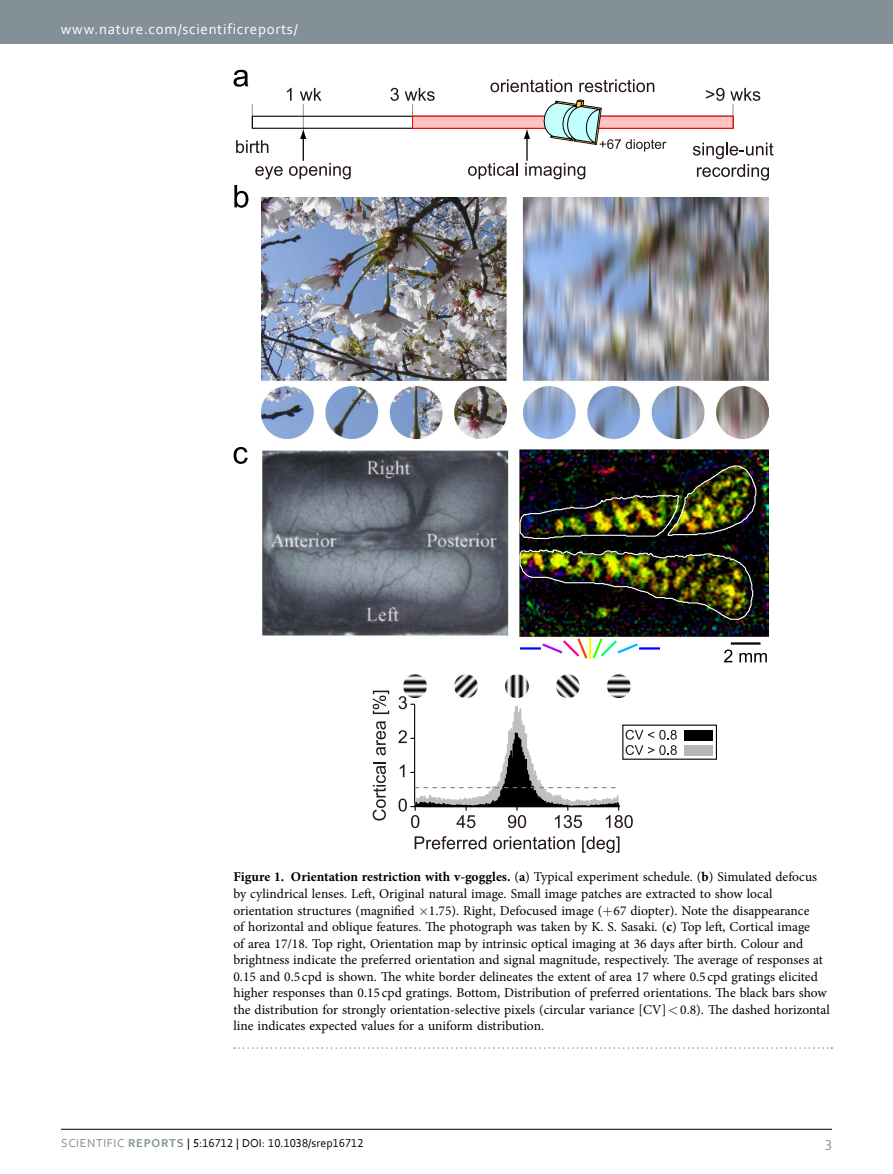
<style>
.page{position:relative;width:893px;height:1174px;background:#fff}
.page>*{position:absolute;margin:0;border:0;box-sizing:border-box;transform-origin:0 0}
.t1{font:15px "Corbel";letter-spacing:.045em;color:#fff}
.t2{font:15px "Corbel";color:#839097}
.t3{font:13.5px/16.5px "Minion Pro";color:#000}
.t4{font:12px "Corbel";color:#000}
.s1{font-weight:700}
.s2{color:#839097}
.s3{font-weight:700;color:#839097}
</style>
<div class="page">
<div style="left:0;top:0;width:893px;height:43px;background:#839097"></div>
<hr style="left:61px;top:1129px;width:771px;height:1px;background:#000">
<img style="left:261px;top:197px;width:508px;height:500px">
<img style="left:518px;top:464px;width:239px;height:157px">
<div style="left:252px;top:116px;width:481px;height:13px;border:1px solid #000"></div>
<svg style="left:693px;top:143px;width:80px;height:37px"></svg>
<div style="left:412px;top:116px;width:321px;height:13px;background:#ffc3c3;border:1px solid #f00"></div>
<svg style="left:390px;top:88px;width:9px;height:13px"></svg>
<svg style="left:405px;top:88px;width:30px;height:40px"></svg>
<svg style="left:706px;top:88px;width:18px;height:13px"></svg>
<svg style="left:730px;top:88px;width:30px;height:40px"></svg>
<svg style="left:490px;top:79px;width:82px;height:13px"></svg>
<svg style="left:579px;top:79px;width:75px;height:13px"></svg>
<svg style="left:233px;top:70px;width:118px;height:109px"></svg>
<svg style="left:234px;top:185px;width:14px;height:23px"></svg>
<svg style="left:234px;top:447px;width:14px;height:17px"></svg>
<hr style="left:520px;top:647px;width:21px;height:2px;background:#00f">
<svg style="left:540px;top:636px;width:100px;height:25px"></svg>
<hr style="left:639px;top:647px;width:21px;height:2px;background:#00f">
<svg style="left:724px;top:649px;width:8px;height:13px"></svg>
<svg style="left:739px;top:653px;width:28px;height:9px"></svg>
<hr style="left:526px;top:137px;width:2px;height:24px;background:#000">
<svg style="left:524px;top:128px;width:6px;height:11px"></svg>
<svg style="left:468px;top:163px;width:50px;height:16px"></svg>
<svg style="left:525px;top:163px;width:60px;height:16px"></svg>
<svg style="left:539px;top:99px;width:127px;height:52px"></svg>
<hr style="left:731px;top:642px;width:29px;height:2px;background:#000">
<div style="left:414px;top:703px;width:206px;height:104px;background:#fff;border:1px solid #fff"></div>
<hr style="left:414px;top:704px;width:1px;height:102px;background:#000">
<svg style="left:398px;top:730px;width:17px;height:13px"></svg>
<svg style="left:399px;top:696px;width:16px;height:13px"></svg>
<div style="left:503px;top:762px;width:2px;height:44px;border:1px solid #bfbfbf"></div>
<div style="left:505px;top:756px;width:2px;height:50px;border:1px solid #bfbfbf"></div>
<div style="left:506px;top:752px;width:2px;height:54px;border:1px solid #bfbfbf"></div>
<div style="left:507px;top:743px;width:2px;height:63px;border:1px solid #bfbfbf"></div>
<div style="left:508px;top:730px;width:2px;height:76px;border:1px solid #bfbfbf"></div>
<div style="left:509px;top:732px;width:2px;height:74px;border:1px solid #bfbfbf"></div>
<div style="left:510px;top:728px;width:2px;height:78px;border:1px solid #bfbfbf"></div>
<div style="left:511px;top:732px;width:2px;height:74px;border:1px solid #bfbfbf"></div>
<div style="left:512px;top:721px;width:3px;height:85px;border:1px solid #bfbfbf"></div>
<div style="left:514px;top:712px;width:2px;height:94px;border:1px solid #bfbfbf"></div>
<div style="left:515px;top:706px;width:2px;height:100px;border:1px solid #bfbfbf"></div>
<div style="left:516px;top:706px;width:2px;height:100px;border:1px solid #bfbfbf"></div>
<div style="left:517px;top:712px;width:2px;height:94px;border:1px solid #bfbfbf"></div>
<div style="left:518px;top:712px;width:2px;height:94px;border:1px solid #bfbfbf"></div>
<div style="left:519px;top:708px;width:2px;height:98px;border:1px solid #bfbfbf"></div>
<div style="left:520px;top:721px;width:2px;height:85px;background:#bfbfbf;border:1px solid #bfbfbf"></div>
<div style="left:522px;top:725px;width:2px;height:81px;border:1px solid #bfbfbf"></div>
<div style="left:523px;top:725px;width:2px;height:81px;border:1px solid #bfbfbf"></div>
<div style="left:524px;top:733px;width:2px;height:73px;border:1px solid #bfbfbf"></div>
<div style="left:525px;top:733px;width:2px;height:73px;border:1px solid #bfbfbf"></div>
<div style="left:526px;top:748px;width:2px;height:58px;border:1px solid #bfbfbf"></div>
<div style="left:527px;top:751px;width:2px;height:55px;border:1px solid #bfbfbf"></div>
<div style="left:528px;top:755px;width:2px;height:51px;border:1px solid #bfbfbf"></div>
<div style="left:529px;top:758px;width:2px;height:48px;border:1px solid #bfbfbf"></div>
<div style="left:531px;top:763px;width:2px;height:43px;border:1px solid #bfbfbf"></div>
<hr style="left:508px;top:758px;width:2px;height:49px;background:#000">
<div style="left:509px;top:755px;width:2px;height:52px;background:#000;border:1px solid #000"></div>
<div style="left:510px;top:750px;width:2px;height:57px;background:#000;border:1px solid #000"></div>
<hr style="left:511px;top:757px;width:2px;height:50px;background:#000">
<div style="left:512px;top:743px;width:3px;height:64px;background:#000;border:1px solid #000"></div>
<hr style="left:514px;top:739px;width:2px;height:68px;background:#000">
<hr style="left:515px;top:732px;width:2px;height:75px;background:#000">
<hr style="left:516px;top:733px;width:2px;height:74px;background:#000">
<hr style="left:517px;top:737px;width:2px;height:70px;background:#000">
<hr style="left:518px;top:738px;width:2px;height:69px;background:#000">
<hr style="left:519px;top:739px;width:2px;height:68px;background:#000">
<hr style="left:520px;top:747px;width:2px;height:60px;background:#000">
<div style="left:522px;top:751px;width:2px;height:56px;background:#000;border:1px solid #000"></div>
<div style="left:523px;top:755px;width:2px;height:52px;background:#000;border:1px solid #000"></div>
<div style="left:524px;top:760px;width:2px;height:47px;background:#000;border:1px solid #000"></div>
<hr style="left:525px;top:759px;width:2px;height:48px;background:#000">
<svg style="left:399px;top:764px;width:234px;height:64px"></svg>
<svg style="left:415px;top:836px;width:71px;height:13px"></svg>
<svg style="left:493px;top:836px;width:82px;height:13px"></svg>
<svg style="left:582px;top:836px;width:37px;height:17px"></svg>
<svg style="left:373px;top:762px;width:13px;height:58px"></svg>
<svg style="left:376px;top:721px;width:10px;height:34px"></svg>
<svg style="left:373px;top:690px;width:16px;height:24px"></svg>
<svg style="left:622px;top:724px;width:95px;height:35px"></svg>
<svg style="left:626px;top:745px;width:51px;height:10px"></svg>
<svg style="left:626px;top:730px;width:51px;height:9px"></svg>
<div style="left:684px;top:730px;width:29px;height:10px;background:#000"></div>
<div style="left:684px;top:745px;width:29px;height:10px;background:#b7b7b7"></div>
<svg style="left:234px;top:1047px;width:598px;height:1px"></svg>
<p class="t1" style="left:61px;top:19px;width:238px">www.nature.com/scientificreports/</p>
<p class="t3" style="left:233px;top:869px;width:598px"><span class="s1">Figure 1. Orientation restriction with v-goggles.</span> (<span class="s1">a</span>) Typical experiment schedule. (<span class="s1">b</span>) Simulated defocus by cylindrical lenses. Left, Original natural image. Small image patches are extracted to show local orientation structures (magnified 1.75). Right, Defocused image ( 67 diopter). Note the disappearance<br>of horizontal and oblique features. The photograph was taken by K. S. Sasaki. (<span class="s1">c</span>) Top left, Cortical image<br>of area 17/18. Top right, Orientation map by intrinsic optical imaging at 36 days after birth. Colour and brightness indicate the preferred orientation and signal magnitude, respectively. The average of responses at 0.15 and 0.5 cpd is shown. The white border delineates the extent of area 17 where 0.5 cpd gratings elicited higher responses than 0.15 cpd gratings. Bottom, Distribution of preferred orientations. The black bars show the distribution for strongly orientation-selective pixels (circular variance [CV] 0.8). The dashed horizontal line indicates expected values for a uniform distribution.</p>
<p class="t4" style="left:61px;top:1135px;width:304px"><span class="s2">Scientific</span> <span class="s3">REPORTS</span> | 5:16712 | DOI: 10.1038/srep16712</p>
<p class="t2" style="left:825px;top:1132px;width:8px">3</p>
</div>
